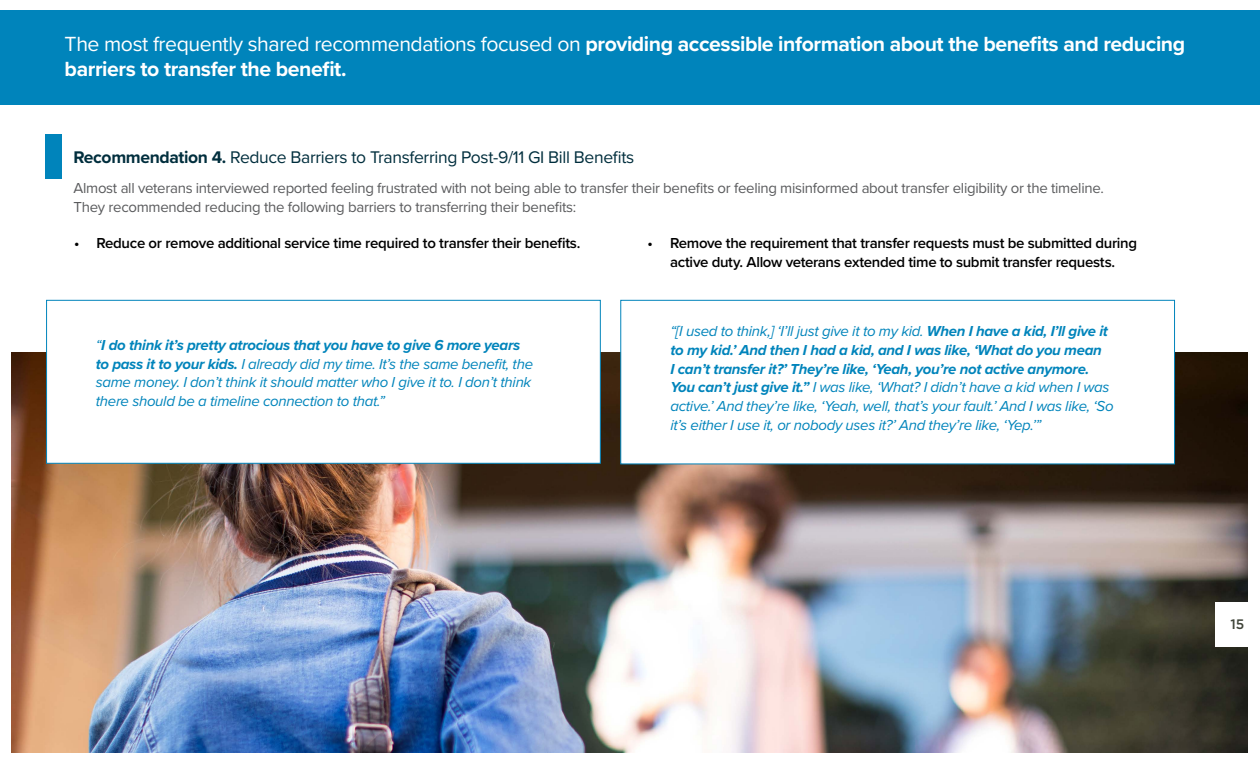
<style>
.page{position:relative;width:1260px;height:765px;background:#fff}
.page>*{position:absolute;margin:0;border:0;box-sizing:border-box;transform-origin:0 0}
.t1{font:700 21.25px/25px "Proxima Nova";letter-spacing:-.02em;color:#fff}
.t2{font:17.5px "Proxima Nova";letter-spacing:-.02em;color:#002e3d}
.t3{font:italic 15px/18.8px "Proxima Nova";letter-spacing:-.02em;color:#0084bb}
.t4{font:15px/18.8px "Proxima Nova";letter-spacing:-.02em;color:#5a5b5d}
.t5{font:600 15px/18.8px "Proxima Nova";letter-spacing:-.02em;color:#000;text-align:center}
.t6{font:500 13.75px "Gotham";color:#40453a}
.s1{font-weight:400}
.s2{font-weight:700}
</style>
<div class="page">
<img style="left:11px;top:352px;width:1237px;height:400px">
<div style="left:1215px;top:602px;width:45px;height:45px;background:#fff"></div>
<div style="left:46px;top:300px;width:555px;height:164px;background:#fff;border:1px solid #0084bb"></div>
<div style="left:620px;top:300px;width:555px;height:164px;background:#fff;border:1px solid #0084bb"></div>
<div style="left:46px;top:134px;width:16px;height:45px;background:#0084bb"></div>
<div style="left:0;top:10px;width:1260px;height:94px;background:#0084bb"></div>
<h1 class="t1" style="left:65px;top:31px;width:1122px"><span class="s1">The most frequently shared recommendations focused on</span> providing accessible information about the benefits and reducing barriers to transfer the benefit.</h1>
<p class="t2" style="left:74px;top:144px;width:562px"><span class="s2">Recommendation 4.</span> Reduce Barriers to Transferring Post-9/11 GI Bill Benefits</p>
<p class="t4" style="left:74px;top:178px;width:1032px">Almost all veterans interviewed reported feeling frustrated with not being able to transfer their benefits or feeling misinformed about transfer eligibility or the timeline.<br>They recommended reducing the following barriers to transferring their benefits:</p>
<p class="t5" style="left:74px;top:233px;width:508px">• Reduce or remove additional service time required to transfer their benefits.</p>
<p class="t3" style="left:96px;top:335px;width:439px">“<span class="s2">I do think it’s pretty atrocious that you have to give 6 more years to pass it to your kids.</span> I already did my time. It’s the same benefit, the same money. I don’t think it should matter who I give it to. I don’t think there should be a timeline connection to that.”</p>
<p class="t5" style="left:648px;top:233px;width:491px">• Remove the requirement that transfer requests must be submitted during active duty. Allow veterans extended time to submit transfer requests.</p>
<p class="t3" style="left:670px;top:321px;width:445px">“[I used to think,] ‘I’ll just give it to my kid. <span class="s2">When I have a kid, I’ll give it to my kid.’ And then I had a kid, and I was like, ‘What do you mean<br>I can’t transfer it?’ They’re like, ‘Yeah, you’re not active anymore.<br>You can’t just give it.”</span> I was like, ‘What? I didn’t have a kid when I was active.’ And they’re like, ‘Yeah, well, that’s your fault.’ And I was like, ‘So it’s either I use it, or nobody uses it?’ And they’re like, ‘Yep.’”</p>
<p class="t6" style="left:1231px;top:615px;width:15px">15</p>
</div>
